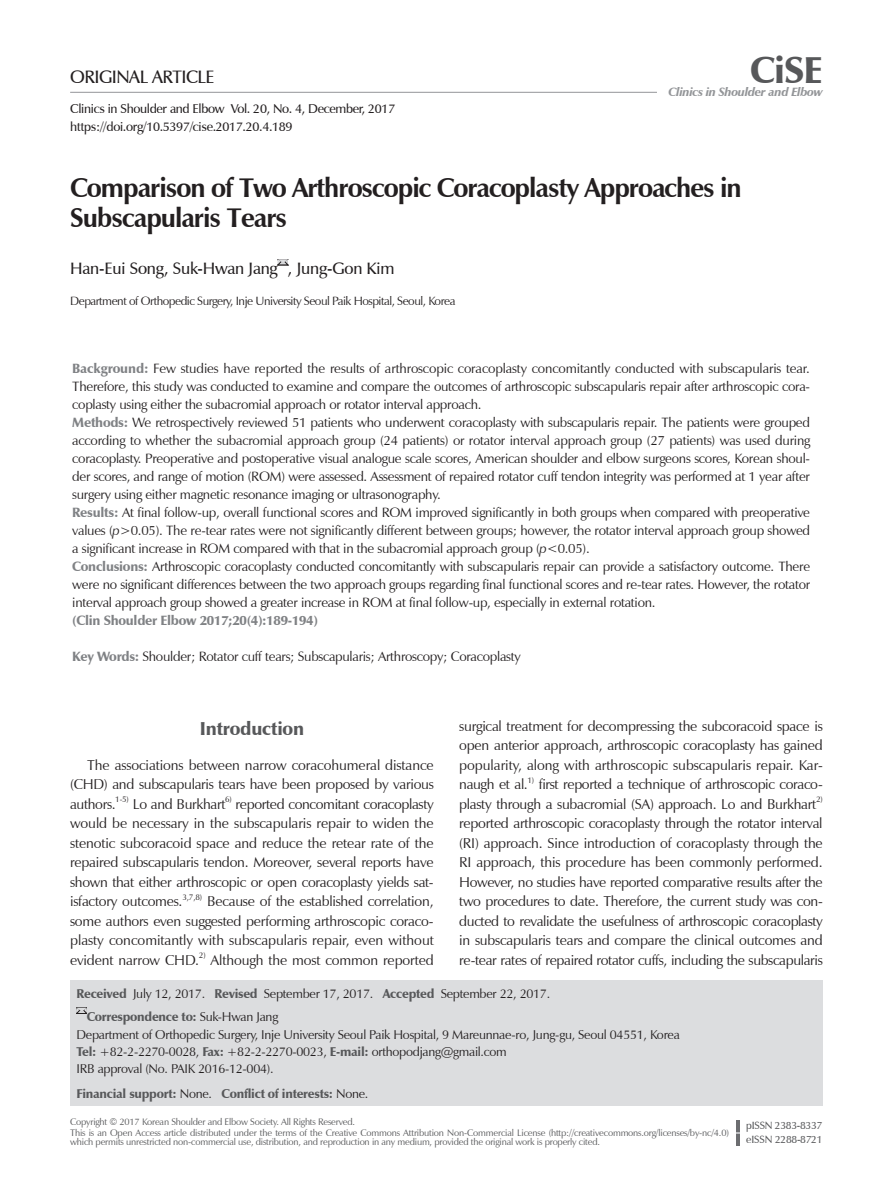
<style>
.page{position:relative;width:893px;height:1191px;background:#fff}
.page>*{position:absolute;margin:0;border:0;box-sizing:border-box;transform-origin:0 0}
.doi_10_4055_cios_200{font:900 37.5px "Zapf Humanist 601 BT";color:#57585a}
.영문제목{font:700 27px/30px "Zapf Humanist 601 BT";letter-spacing:-.04em;color:#231f20}
.서론{font:900 18.75px "Zapf Humanist 601 BT";letter-spacing:-.01em;color:#57585a}
.원저_증례{font:600 18px "Zapf Humanist 601 BT";letter-spacing:-.025em;color:#231f20}
.영문저자{font:600 16.5px "Zapf Humanist 601 BT";letter-spacing:-.01em;color:#231f20}
.본문{font:14.25px/19.5px "Zapf Humanist 601 BT";letter-spacing:-.02em;color:#231f20;text-align:justify}
.영문초록{font:13.5px/18px "Zapf Humanist 601 BT";letter-spacing:-.02em;color:#231f20;text-align:justify}
.영문초록-2{font:900 13.5px "Zapf Humanist 601 BT";letter-spacing:-.02em;color:#808285}
.교신저자{font:12.75px "Zapf Humanist 601 BT";letter-spacing:-.02em;color:#231f20}
.doi_10_4055_cios_200-2{font:600 12.75px "Zapf Humanist 601 BT";letter-spacing:-.025em;color:#231f20}
.교신저자-2{font:900 12.75px "Zapf Humanist 601 BT";letter-spacing:-.02em;color:#57585a}
.영문소속{font:12px "Zapf Humanist 601 BT";letter-spacing:-.04em;color:#231f20}
.doi_10_4055_cios_200-3{font:italic 900 12px "Zapf Humanist 601 BT";letter-spacing:-.025em;color:#939598}
.doi_10_4055_cios_200-4{font:600 10.5px "Zapf Humanist 601 BT";letter-spacing:-.025em;color:#57585a}
.교신저자-3{font:9.45px/9px "Zapf Humanist 601 BT";letter-spacing:-.02em;color:#57585a}
.본문-2{font:8.25px "Zapf Humanist 601 BT";color:#231f20}
.s1{font-weight:900;color:#808285}
.s2{font-style:italic}
.s3{font-weight:900;color:#57585a}
.s4{font-weight:400;color:#231f20}
</style>
<div class="page">
<svg style="left:278px;top:259px;width:10px;height:7px"></svg>
<hr style="left:736px;top:1119px;width:3px;height:26px;background:#6c6d70">
<hr style="left:70px;top:92px;width:587px;height:1px;background:#939598">
<div style="left:70px;top:980px;width:753px;height:126px;background:#dcdddf"></div>
<svg style="left:77px;top:1007px;width:10px;height:7px"></svg>
<p class="원저_증례" style="left:70px;top:66px;width:146px">ORIGINAL ARTICLE</p>
<p class="doi_10_4055_cios_200-2" style="left:70px;top:100px;width:327px">Clinics in Shoulder and Elbow Vol. 20, No. 4, December, 2017</p>
<p class="doi_10_4055_cios_200-2" style="left:70px;top:118px;width:224px">https://doi.org/10.5397/cise.2017.20.4.189</p>
<p class="doi_10_4055_cios_200" style="left:750px;top:47px;width:74px">CiSE</p>
<p class="doi_10_4055_cios_200-3" style="left:668px;top:84px;width:156px">Clinics in Shoulder and Elbow</p>
<p class="영문제목" style="left:70px;top:173px;width:673px">Comparison of Two Arthroscopic Coracoplasty Approaches in<br>Subscapularis Tears</p>
<p class="영문저자" style="left:70px;top:258px;width:326px">Han-Eui Song, Suk-Hwan Jang , Jung-Gon Kim</p>
<p class="영문소속" style="left:70px;top:293px;width:387px">Department of Orthopedic Surgery, Inje University Seoul Paik Hospital, Seoul, Korea</p>
<p class="영문초록" style="left:72px;top:360px;width:739px"><span class="s1">Background:</span> Few studies have reported the results of arthroscopic coracoplasty concomitantly conducted with subscapularis tear.<br>Therefore, this study was conducted to examine and compare the outcomes of arthroscopic subscapularis repair after arthroscopic cora&shy;coplasty using either the subacromial approach or rotator interval approach.</p>
<p class="영문초록" style="left:72px;top:414px;width:740px"><span class="s1">Methods:</span> We retrospectively reviewed 51 patients who underwent coracoplasty with subscapularis repair. The patients were grouped according to whether the subacromial approach group (24 patients) or rotator interval approach group (27 patients) was used during coracoplasty. Preoperative and postoperative visual analogue scale scores, American shoulder and elbow surgeons scores, Korean shoul&shy;der scores, and range of motion (ROM) were assessed. Assessment of repaired rotator cuff tendon integrity was performed at 1 year after surgery using either magnetic resonance imaging or ultrasonography.</p>
<p class="영문초록" style="left:72px;top:504px;width:739px"><span class="s1">Results:</span> At final follow-up, overall functional scores and ROM improved significantly in both groups when compared with preoperative values (<span class="s2">p</span>&gt;0.05). The re-tear rates were not significantly different between groups; however, the rotator interval approach group showed a significant increase in ROM compared with that in the subacromial approach group (<span class="s2">p</span>&lt;0.05).</p>
<p class="영문초록" style="left:72px;top:558px;width:739px"><span class="s1">Conclusions:</span> Arthroscopic coracoplasty conducted concomitantly with subscapularis repair can provide a satisfactory outcome. There were no significant differences between the two approach groups regarding final functional scores and re-tear rates. However, the rotator interval approach group showed a greater increase in ROM at final follow-up, especially in external rotation.</p>
<p class="영문초록-2" style="left:72px;top:612px;width:247px">(Clin Shoulder Elbow 2017;20(4):189-194)</p>
<p class="영문초록" style="left:72px;top:648px;width:450px"><span class="s1">Key Words:</span> Shoulder; Rotator cuff tears; Subscapularis; Arthroscopy; Coracoplasty</p>
<p class="서론" style="left:200px;top:716px;width:106px">Introduction</p>
<p class="본문" style="left:70px;top:755px;width:365px;text-indent:17px">The associations between narrow coracohumeral distance (CHD) and subscapularis tears have been proposed by various authors.</p>
<p class="본문-2" style="left:115px;top:794px;width:15px">1-5)</p>
<p class="본문" style="left:133px;top:794px;width:94px">Lo and Burkhart</p>
<p class="본문-2" style="left:225px;top:794px;width:8px">6)</p>
<p class="본문" style="left:70px;top:794px;width:365px;text-indent:165px">reported concomitant coracoplasty would be necessary in the subscapularis repair to widen the stenotic subcoracoid space and reduce the retear rate of the repaired subscapularis tendon. Moreover, several reports have shown that either arthroscopic or open coracoplasty yields sat&shy;isfactory outcomes.</p>
<p class="본문-2" style="left:182px;top:891px;width:21px">3,7,8)</p>
<p class="본문" style="left:70px;top:891px;width:365px;text-indent:137px">Because of the established correlation, some authors even suggested performing arthroscopic coraco&shy;plasty concomitantly with subscapularis repair, even without evident narrow CHD.</p>
<p class="본문-2" style="left:199px;top:950px;width:8px">2)</p>
<p class="본문" style="left:211px;top:950px;width:225px">Although the most common reported</p>
<p class="본문" style="left:459px;top:716px;width:365px">surgical treatment for decompressing the subcoracoid space is open anterior approach, arthroscopic coracoplasty has gained popularity, along with arthroscopic subscapularis repair. Kar&shy;naugh et al.</p>
<p class="본문-2" style="left:528px;top:774px;width:8px">1)</p>
<p class="본문" style="left:459px;top:774px;width:365px;text-indent:80px">first reported a technique of arthroscopic coraco&shy;plasty through a subacromial (SA) approach. Lo and Burkhart</p>
<p class="본문-2" style="left:816px;top:794px;width:8px">2)</p>
<p class="본문" style="left:459px;top:813px;width:365px">reported arthroscopic coracoplasty through the rotator interval (RI) approach. Since introduction of coracoplasty through the RI approach, this procedure has been commonly performed.<br>However, no studies have reported comparative results after the two procedures to date. Therefore, the current study was con&shy;ducted to revalidate the usefulness of arthroscopic coracoplasty in subscapularis tears and compare the clinical outcomes and re-tear rates of repaired rotator cuffs, including the subscapularis</p>
<p class="교신저자" style="left:77px;top:985px;width:475px"><span class="s3">Received</span> July 12, 2017. <span class="s3">Revised</span> September 17, 2017. <span class="s3">Accepted</span> September 22, 2017.</p>
<p class="교신저자-2" style="left:87px;top:1008px;width:193px">Correspondence to: <span class="s4">Suk-Hwan Jang</span></p>
<p class="교신저자" style="left:77px;top:1027px;width:605px">Department of Orthopedic Surgery, Inje University Seoul Paik Hospital, 9 Mareunnae-ro, Jung-gu, Seoul 04551, Korea</p>
<p class="교신저자" style="left:77px;top:1043px;width:432px"><span class="s3">Tel:</span> +82-2-2270-0028, <span class="s3">Fax:</span> +82-2-2270-0023, <span class="s3">E-mail:</span> orthopodjang@gmail.com</p>
<p class="교신저자" style="left:77px;top:1060px;width:199px">IRB approval (No. PAIK 2016-12-004).</p>
<p class="교신저자-2" style="left:77px;top:1085px;width:293px">Financial support: <span class="s4">None.</span> Conflict of interests: <span class="s4">None.</span></p>
<p class="교신저자-3" style="left:70px;top:1116px;width:287px">Copyright © 2017 Korean Shoulder and Elbow Society. All Rights Reserved.</p>
<p class="교신저자-3" style="left:70px;top:1127px;width:660px">This is an Open Access article distributed under the terms of the Creative Commons Attribution Non-Commercial License (http://creativecommons.org/licenses/by-nc/4.0) which permits unrestricted non-commercial use, distribution, and reproduction in any medium, provided the original work is properly cited.</p>
<p class="doi_10_4055_cios_200-4" style="left:746px;top:1119px;width:78px">pISSN 2383-8337</p>
<p class="doi_10_4055_cios_200-4" style="left:746px;top:1132px;width:78px">eISSN 2288-8721</p>
</div>
